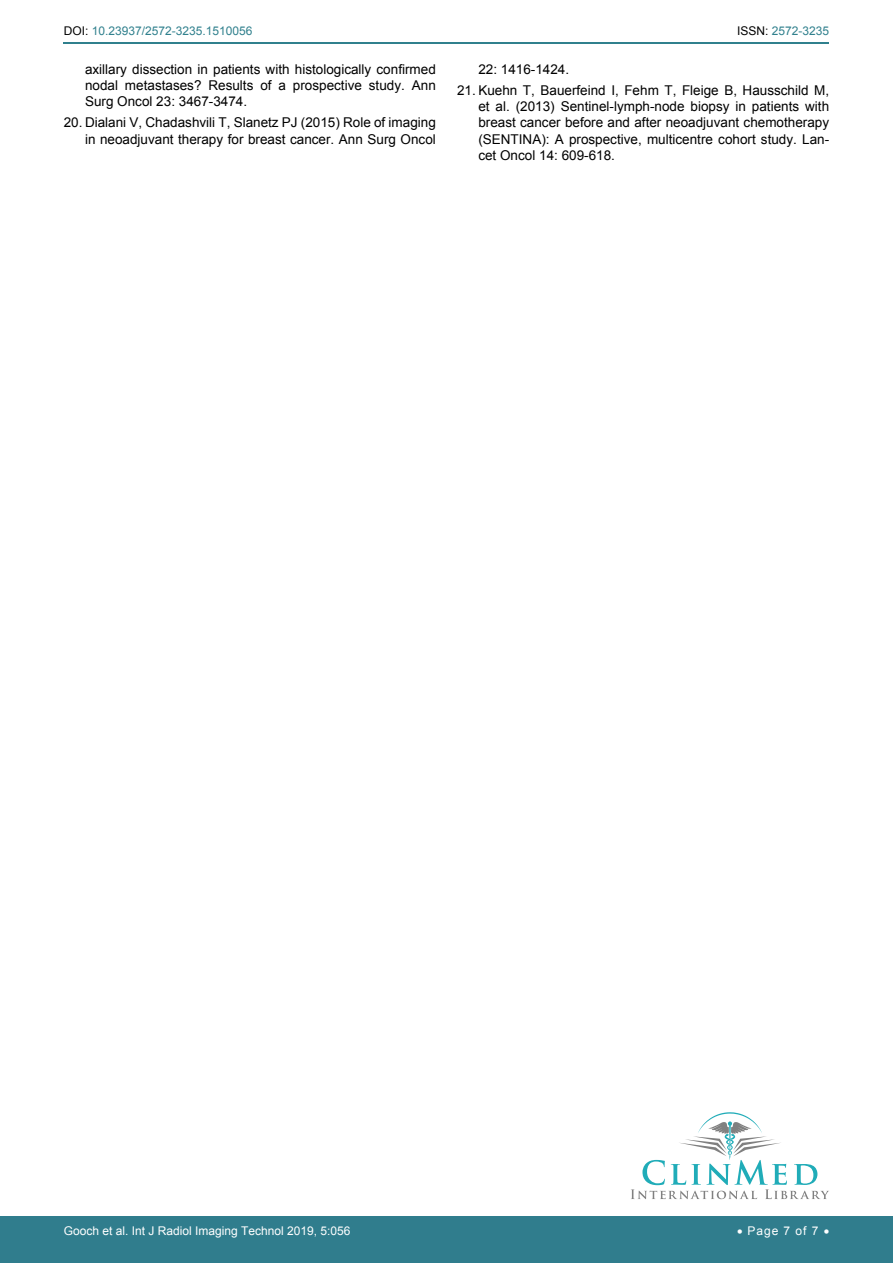
<style>
.page{position:relative;width:893px;height:1263px;background:#fff}
.page>*{position:absolute;margin:0;border:0;box-sizing:border-box;transform-origin:0 0}
.t1{font:13.5px/16.2px "Arial";color:#000;text-align:justify}
.t2{font:12px "Arial";color:#fff}
.t3{font:12px "Arial";color:#30808d}
.s1{color:#000}
</style>
<div class="page">
<hr style="left:64px;top:43px;width:765px;height:1px;background:#30808d">
<div style="left:0;top:1217px;width:893px;height:46px;background:#307d8d"></div>
<svg style="left:631px;top:1112px;width:198px;height:87px"></svg>
<p class="t3" style="left:64px;top:23px;width:190px"><span class="s1">DOI:</span> 10.23937/2572-3235.1510056</p>
<p class="t3" style="left:737px;top:23px;width:94px"><span class="s1">ISSN:</span> 2572-3235</p>
<p class="t1" style="left:85px;top:61px;width:352px">axillary dissection in patients with histologically confirmed nodal metastases? Results of a prospective study. Ann Surg Oncol 23: 3467-3474.</p>
<p class="t1" style="left:64px;top:115px;width:374px;text-align:right">20. Dialani V, Chadashvili T, Slanetz PJ (2015) Role of imaging in neoadjuvant therapy for breast cancer. Ann Surg Oncol</p>
<p class="t1" style="left:478px;top:61px;width:92px">22: 1416-1424.</p>
<p class="t1" style="left:478px;top:82px;width:352px;text-indent:-21px">21. Kuehn T, Bauerfeind I, Fehm T, Fleige B, Hausschild M, et al. (2013) Sentinel-lymph-node biopsy in patients with breast cancer before and after neoadjuvant chemotherapy (SENTINA): A prospective, multicentre cohort study. Lan&shy;cet Oncol 14: 609-618.</p>
<p class="t2" style="left:64px;top:1223px;width:288px">Gooch et al. Int J Radiol Imaging Technol 2019, 5:056</p>
<p class="t2" style="left:737px;top:1223px;width:94px">• Page 7 of 7 •</p>
</div>
